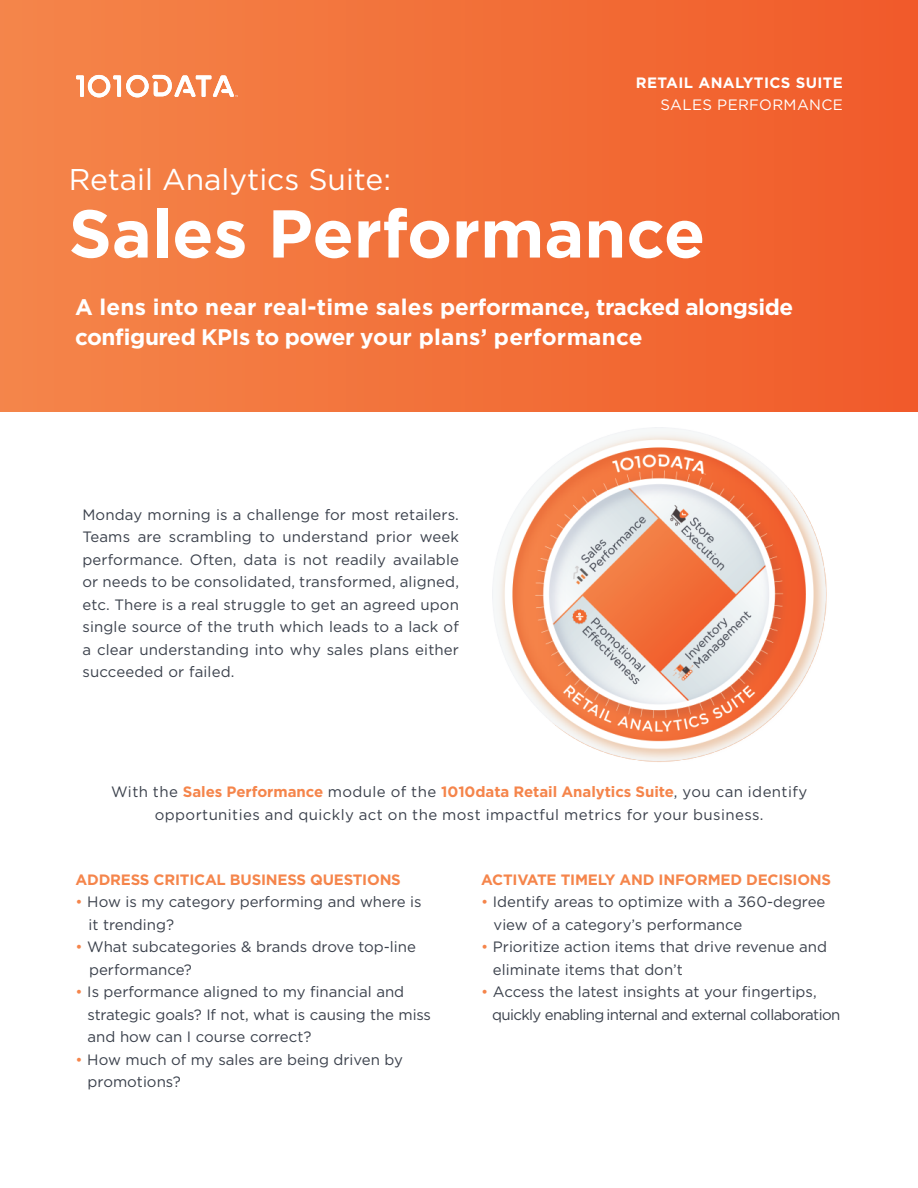
<style>
.page{position:relative;width:918px;height:1188px;background:#fff}
.page>*{position:absolute;margin:0;border:0;box-sizing:border-box;transform-origin:0 0}
.t1{font:700 67.5px "Gotham";color:#fff}
.t2{font:30px "Gotham";color:#fff}
.t3{font:700 22.5px/30px "Gotham";letter-spacing:-.01em;color:#fff}
.t4{font:15px/22.5px "Gotham";color:#3b414c}
.t5{font:15px/22.5px "Gotham";letter-spacing:.025em;color:#3b414c;text-align:center}
.t6{font:15px/22.5px "Gotham";letter-spacing:-.04em;color:#3b414c}
.t7{font:700 15px "Gotham";letter-spacing:-.015em;color:#f5854b}
.t8{font:700 15px "Gotham";letter-spacing:.025em;color:#fff}
.t9{font:15px "Gotham";letter-spacing:.025em;color:#fff}
.s1{font-weight:700;color:#f5854b}
.s2{color:#f5854b}
</style>
<div class="page">
<div style="left:0;top:0;width:918px;height:411px;background:linear-gradient(to right,#f4864a,#f15b29)"></div>
<svg style="left:76px;top:75px;width:162px;height:22px"></svg>
<img style="left:493px;top:428px;width:334px;height:334px">
<p class="t8" style="left:636px;top:76px;width:209px">RETAIL ANALYTICS SUITE</p>
<p class="t9" style="left:660px;top:98px;width:184px">SALES PERFORMANCE</p>
<h2 class="t2" style="left:69px;top:166px;width:324px">Retail Analytics Suite:</h2>
<h1 class="t1" style="left:69px;top:204px;width:638px">Sales Performance</h1>
<h3 class="t3" style="left:75px;top:293px;width:720px">A lens into near real-time sales performance, tracked alongside configured KPIs to power your plans’ performance</h3>
<p class="t4" style="left:82px;top:504px;width:378px;text-align:justify">Monday morning is a challenge for most retailers.<br>Teams are scrambling to understand prior week performance. Often, data is not readily available or needs to be consolidated, transformed, aligned, etc. There is a real struggle to get an agreed upon single source of the truth which leads to a lack of a clear understanding into why sales plans either succeeded or failed.</p>
<p class="t5" style="left:111px;top:781px;width:698px">With the <span class="s1">Sales Performance</span> module of the <span class="s1">1010data Retail Analytics Suite</span>, you can identify opportunities and quickly act on the most impactful metrics for your business.</p>
<p class="t7" style="left:76px;top:873px;width:327px">ADDRESS CRITICAL BUSINESS QUESTIONS</p>
<p class="t4" style="left:89px;top:892px;width:335px;text-indent:-13px"><span class="s2">•</span> How is my category performing and where is it trending?</p>
<p class="t4" style="left:89px;top:937px;width:328px;text-indent:-13px"><span class="s2">•</span> What subcategories &amp; brands drove top-line performance?</p>
<p class="t4" style="left:88px;top:982px;width:345px;text-indent:-12px"><span class="s2">•</span> Is performance aligned to my financial and strategic goals? If not, what is causing the miss and how can I course correct?</p>
<p class="t4" style="left:88px;top:1049px;width:317px;text-indent:-12px"><span class="s2">•</span> How much of my sales are being driven by promotions?</p>
<p class="t7" style="left:481px;top:873px;width:351px">ACTIVATE TIMELY AND INFORMED DECISIONS</p>
<p class="t4" style="left:494px;top:892px;width:333px;text-indent:-12px"><span class="s2">•</span> Identify areas to optimize with a 360-degree view of a category’s performance</p>
<p class="t4" style="left:493px;top:937px;width:336px;text-indent:-12px"><span class="s2">•</span> Prioritize action items that drive revenue and eliminate items that don’t</p>
<p class="t6" style="left:492px;top:982px;width:350px;text-indent:-11px"><span class="s2">•</span> Access the latest insights at your fingertips, quickly enabling internal and external collaboration</p>
</div>
